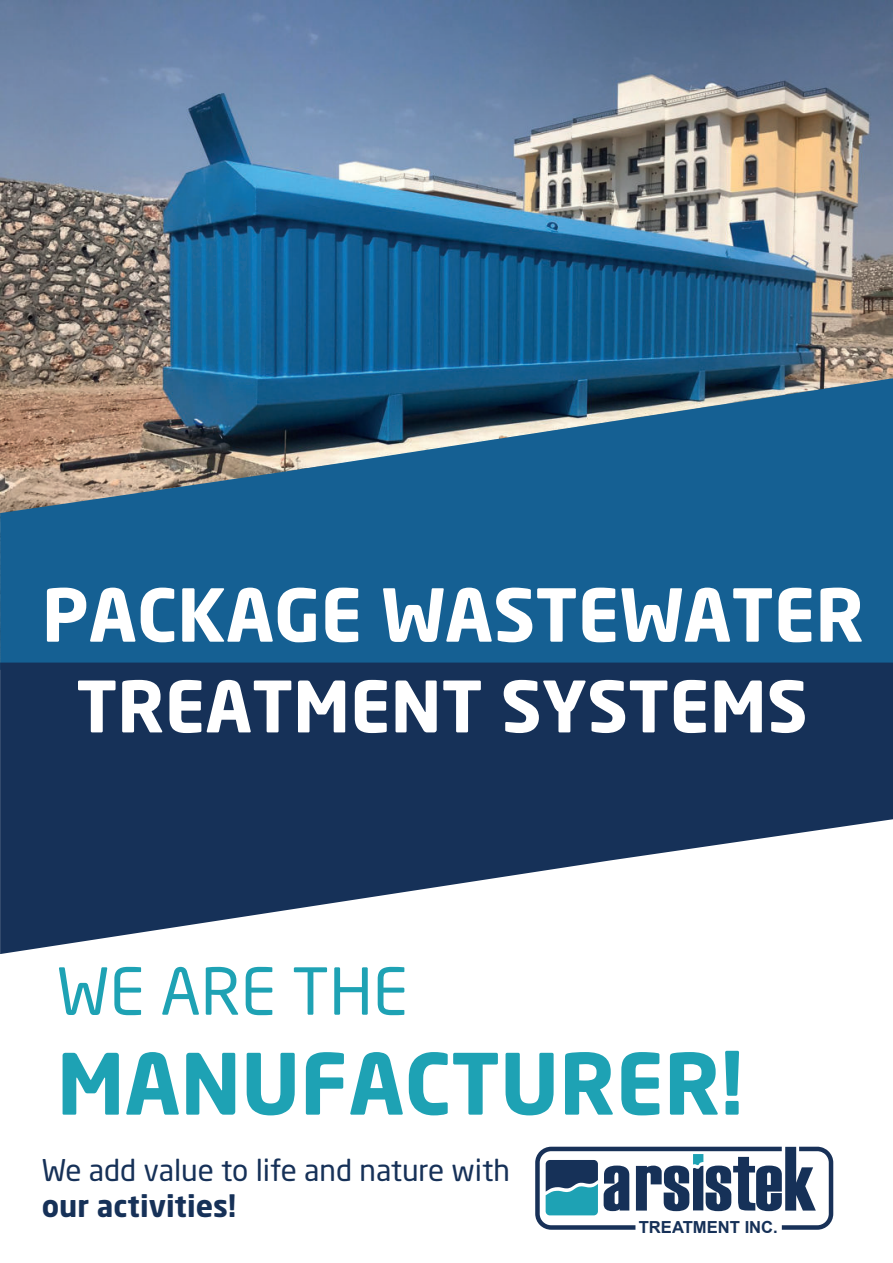
<style>
.page{position:relative;width:893px;height:1263px;background:#fff}
.page>*{position:absolute;margin:0;border:0;box-sizing:border-box;transform-origin:0 0}
.t1{font:83.25px "Neo Sans Bold TR";color:#1ea2b4}
.t2{font:72px "Neo Sans Bold TR";color:#fff}
.t3{font:69.9px "Neo Sans Bold TR";color:#fff}
.t4{font:63.9px "Neo Sans Pro";color:#1ea2b4}
.t5{font:29.7px "Neo Sans Pro";color:#163158}
.t6{font:700 29.7px "Neo Sans Pro";color:#163158}
.t7{font:700 16.65px "Arial";color:#163158}
</style>
<div class="page">
<img style="left:0;top:0;width:893px;height:378px">
<svg style="left:0;top:378px;width:893px;height:284px;background:#28638a"></svg>
<svg style="left:0;top:662px;width:893px;height:292px;fill:#163158"></svg>
<svg style="left:535px;top:1147px;width:298px;height:83px"></svg>
<h2 class="t2" style="left:42px;top:575px;width:824px">PACKAGE WASTEWATER</h2>
<h3 class="t3" style="left:76px;top:667px;width:733px">TREATMENT SYSTEMS</h3>
<h3 class="t4" style="left:57px;top:955px;width:353px">WE ARE THE</h3>
<h1 class="t1" style="left:57px;top:1030px;width:730px">MANUFACTURER!฀</h1>
<p class="t5" style="left:42px;top:1153px;width:470px">We add value to life and nature with</p>
<p class="t6" style="left:42px;top:1189px;width:196px">our activities!</p>
<p class="t7" style="left:639px;top:1217px;width:141px">TREATMENT INC.</p>
</div>
